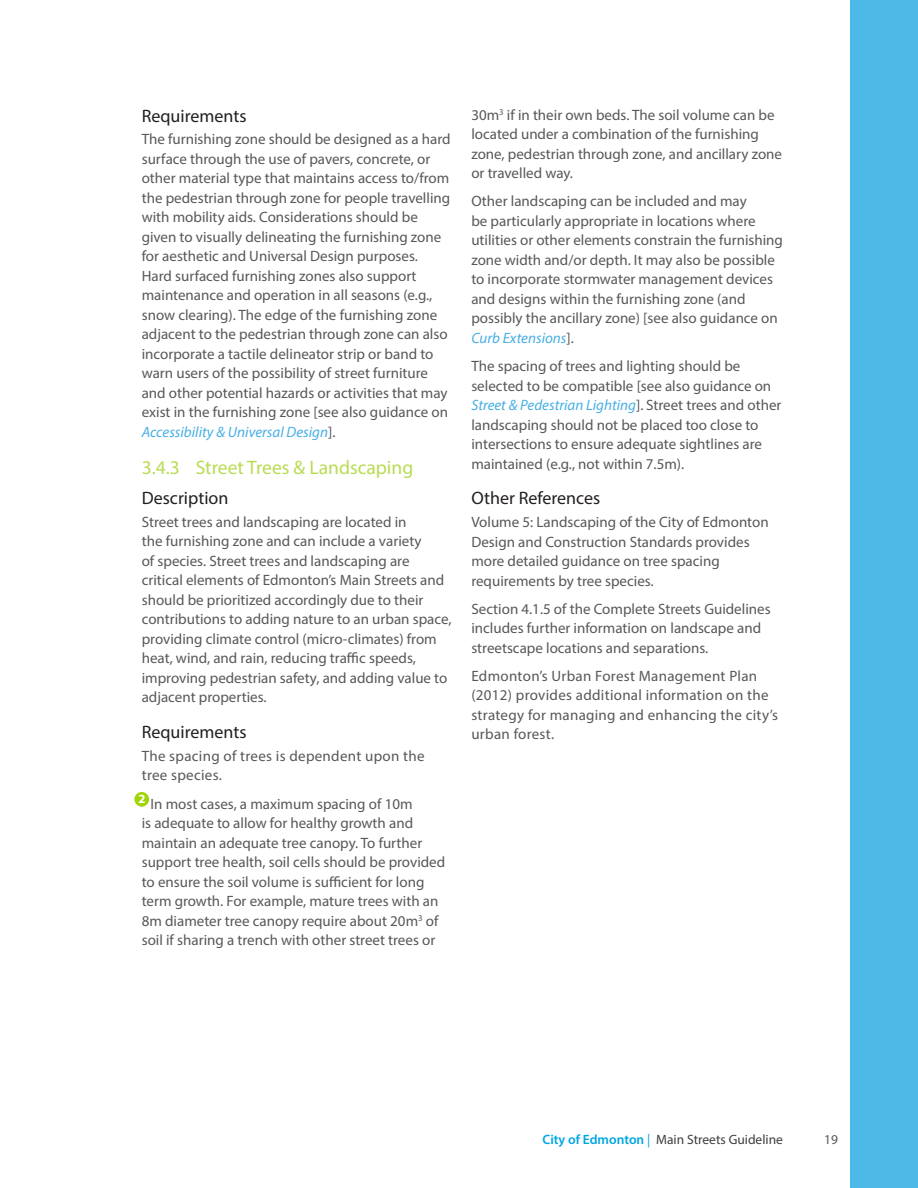
<style>
.page{position:relative;width:918px;height:1188px;background:#fff}
.page>*{position:absolute;margin:0;border:0;box-sizing:border-box;transform-origin:0 0}
.Heading_Style_2{font:19.5px "Myriad Pro";color:#b9dc53}
.Heading_Style_3{font:18px "Myriad Pro";color:#231f20}
.Body{font:15px/19.5px "Myriad Pro";color:#57585a}
.Body-2{font:15px/19.5px "Myriad Pro";letter-spacing:.02em;color:#57585a}
.t1{font:13.5px "Myriad Pro";color:#3e3e3f}
.t2{font:13.5px "Myriad Pro";color:#57585a}
.image_text{font:700 12.6px "Myriad Pro";color:#fff}
.s1{font-style:italic;color:#47afe5}
.s2{font-weight:600;color:#00a5e2}
.s3{color:#00a5e2}
</style>
<div class="page">
<div style="left:851px;top:0;width:67px;height:1188px;background:#4db9e7"></div>
<div style="left:134px;top:791px;width:16px;height:16px;background:#a2d40a;border-radius:50%"></div>
<div style="left:133px;top:791px;width:17px;height:17px;border:1px solid #fff;border-radius:50%"></div>
<p class="Heading_Style_3" style="left:142px;top:104px;width:106px">Requirements</p>
<p class="Body" style="left:142px;top:129px;width:310px">The furnishing zone should be designed as a hard surface through the use of pavers, concrete, or other material type that maintains access to/from the pedestrian through zone for people travelling with mobility aids. Considerations should be given to visually delineating the furnishing zone for aesthetic and Universal Design purposes.<br>Hard surfaced furnishing zones also support maintenance and operation in all seasons (e.g., snow clearing). The edge of the furnishing zone adjacent to the pedestrian through zone can also incorporate a tactile delineator strip or band to warn users of the possibility of street furniture and other potential hazards or activities that may exist in the furnishing zone [see also guidance on <span class="s1">Accessibility &amp; Universal Design</span>].</p>
<p class="Heading_Style_2" style="left:142px;top:455px;width:273px">3.4.3 Street Trees &amp; Landscaping</p>
<p class="Heading_Style_3" style="left:142px;top:487px;width:88px">Description</p>
<p class="Body" style="left:142px;top:512px;width:311px">Street trees and landscaping are located in<br>the furnishing zone and can include a variety<br>of species. Street trees and landscaping are critical elements of Edmonton’s Main Streets and should be prioritized accordingly due to their contributions to adding nature to an urban space, providing climate control (micro-climates) from heat, wind, and rain, reducing traffic speeds, improving pedestrian safety, and adding value to adjacent properties.</p>
<p class="Heading_Style_3" style="left:142px;top:721px;width:106px">Requirements</p>
<p class="Body-2" style="left:142px;top:746px;width:284px">The spacing of trees is dependent upon the tree species.</p>
<p class="Body" style="left:142px;top:794px;width:305px;text-indent:9px">In most cases, a maximum spacing of 10m<br>is adequate to allow for healthy growth and maintain an adequate tree canopy. To further support tree health, soil cells should be provided to ensure the soil volume is sufficient for long term growth. For example, mature trees with an 8m diameter tree canopy require about 20m<sup>3</sup> of soil if sharing a trench with other street trees or</p>
<p class="image_text" style="left:138px;top:791px;width:8px">2</p>
<p class="Body" style="left:471px;top:105px;width:312px">30m<sup>3</sup> if in their own beds. The soil volume can be located under a combination of the furnishing zone, pedestrian through zone, and ancillary zone or travelled way.</p>
<p class="Body" style="left:471px;top:191px;width:313px">Other landscaping can be included and may<br>be particularly appropriate in locations where utilities or other elements constrain the furnishing zone width and/or depth. It may also be possible to incorporate stormwater management devices and designs within the furnishing zone (and possibly the ancillary zone) [see also guidance on <span class="s1">Curb Extensions</span>].</p>
<p class="Body" style="left:471px;top:356px;width:312px">The spacing of trees and lighting should be selected to be compatible [see also guidance on <span class="s1">Street &amp; Pedestrian Lighting</span>]. Street trees and other landscaping should not be placed too close to intersections to ensure adequate sightlines are maintained (e.g., not within 7.5m).</p>
<p class="Heading_Style_3" style="left:471px;top:487px;width:131px">Other References</p>
<p class="Body" style="left:471px;top:512px;width:299px">Volume 5: Landscaping of the City of Edmonton Design and Construction Standards provides more detailed guidance on tree spacing requirements by tree species.</p>
<p class="Body" style="left:471px;top:599px;width:301px">Section 4.1.5 of the Complete Streets Guidelines includes further information on landscape and streetscape locations and separations.</p>
<p class="Body-2" style="left:471px;top:666px;width:308px">Edmonton’s Urban Forest Management Plan (2012) provides additional information on the strategy for managing and enhancing the city’s urban forest.</p>
<p class="t1" style="left:542px;top:1131px;width:242px"><span class="s2">City of Edmonton</span> <span class="s3">|</span> Main Streets Guideline</p>
<p class="t2" style="left:824px;top:1131px;width:15px">19</p>
</div>
